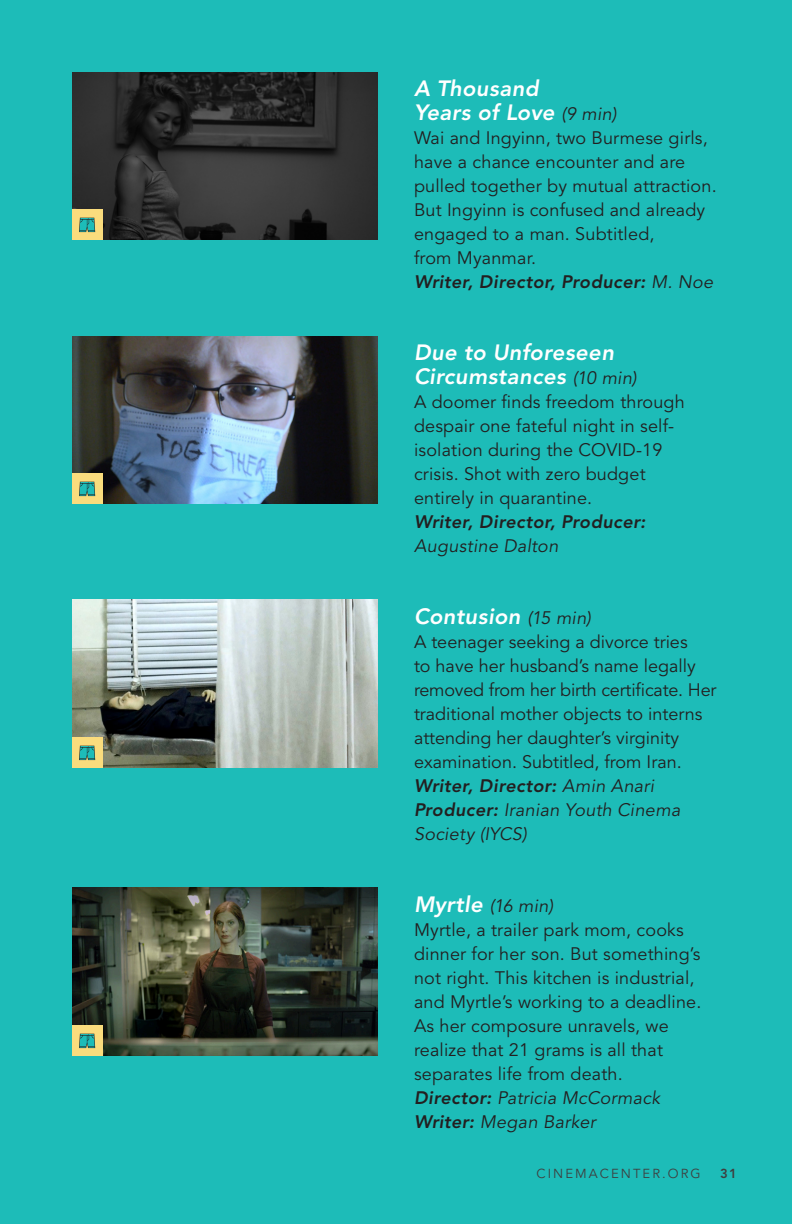
<style>
.page{position:relative;width:792px;height:1224px;background:#1dbcb8}
.page>*{position:absolute;margin:0;border:0;box-sizing:border-box;transform-origin:0 0}
.t1{font:italic 800 22px/24px "Avenir";letter-spacing:.015em;color:#fff}
.t2{font:18px/24px "Avenir";letter-spacing:.01em;color:#231f20}
.t3{font:italic 18px/24px "Avenir";letter-spacing:.015em;color:#231f20}
.t4{font:italic 800 18px/24px "Avenir";letter-spacing:.025em;color:#231f20}
.t5{font:13px "Avenir";letter-spacing:.16em;color:#3e3e3f}
.t6{font:800 13px "Avenir";color:#3e3e3f}
.s1{font-weight:400;font-size:18px;color:#231f20}
.s2{font-weight:400}
.s3{font-weight:800}
.s4{font-weight:800;font-size:22px;color:#fff}
</style>
<div class="page">
<img style="left:72px;top:72px;width:306px;height:168px">
<img style="left:72px;top:336px;width:306px;height:168px">
<img style="left:72px;top:600px;width:306px;height:168px">
<img style="left:72px;top:888px;width:306px;height:168px">
<div style="left:72px;top:1026px;width:30px;height:30px;background:#fadc7d"></div>
<svg style="left:79px;top:1034px;width:16px;height:14px"></svg>
<div style="left:72px;top:738px;width:30px;height:30px;background:#fadc7d"></div>
<svg style="left:79px;top:746px;width:16px;height:14px"></svg>
<div style="left:72px;top:474px;width:30px;height:30px;background:#fadc7d"></div>
<svg style="left:79px;top:482px;width:16px;height:14px"></svg>
<div style="left:72px;top:210px;width:30px;height:30px;background:#fadc7d"></div>
<svg style="left:79px;top:218px;width:16px;height:14px"></svg>
<p class="t1" style="left:414px;top:76px;width:204px">A Thousand<br>Years of Love <span class="s1">(9 min)</span></p>
<p class="t2" style="left:414px;top:126px;width:304px">Wai and Ingyinn, two Burmese girls, have a chance encounter and are pulled together by mutual attraction.<br>But Ingyinn is confused and already engaged to a man. Subtitled,<br>from Myanmar.</p>
<p class="t4" style="left:414px;top:270px;width:301px">Writer, Director, Producer: <span class="s2">M. Noe</span></p>
<p class="t1" style="left:414px;top:340px;width:224px">Due to Unforeseen<br>Circumstances <span class="s1">(10 min)</span></p>
<p class="t2" style="left:414px;top:390px;width:272px">A doomer finds freedom through despair one fateful night in self&shy;isolation during the COVID-19 crisis. Shot with zero budget entirely in quarantine.</p>
<p class="t4" style="left:414px;top:510px;width:233px">Writer, Director, Producer:<br><span class="s2">Augustine Dalton</span></p>
<p class="t1" style="left:414px;top:604px;width:178px">Contusion <span class="s1">(15 min)</span></p>
<p class="t2" style="left:414px;top:630px;width:304px">A teenager seeking a divorce tries<br>to have her husband’s name legally removed from her birth certificate. Her traditional mother objects to interns attending her daughter’s virginity examination. Subtitled, from Iran.</p>
<p class="t4" style="left:414px;top:774px;width:242px">Writer, Director: <span class="s2">Amin Anari</span></p>
<p class="t3" style="left:414px;top:798px;width:268px"><span class="s3">Producer:</span> Iranian Youth Cinema<br>Society (IYCS)</p>
<p class="t3" style="left:414px;top:894px;width:141px"><span class="s4">Myrtle</span> (16 min)</p>
<p class="t2" style="left:414px;top:918px;width:289px">Myrtle, a trailer park mom, cooks dinner for her son. But something’s not right. This kitchen is industrial, and Myrtle’s working to a deadline.<br>As her composure unravels, we realize that 21 grams is all that separates life from death.</p>
<p class="t3" style="left:414px;top:1086px;width:248px"><span class="s3">Director:</span> Patricia McCormack</p>
<p class="t3" style="left:414px;top:1110px;width:183px"><span class="s3">Writer:</span> Megan Barker</p>
<p class="t5" style="left:536px;top:1166px;width:166px">CINEMACENTER.ORG</p>
<p class="t6" style="left:720px;top:1166px;width:18px">31</p>
</div>
